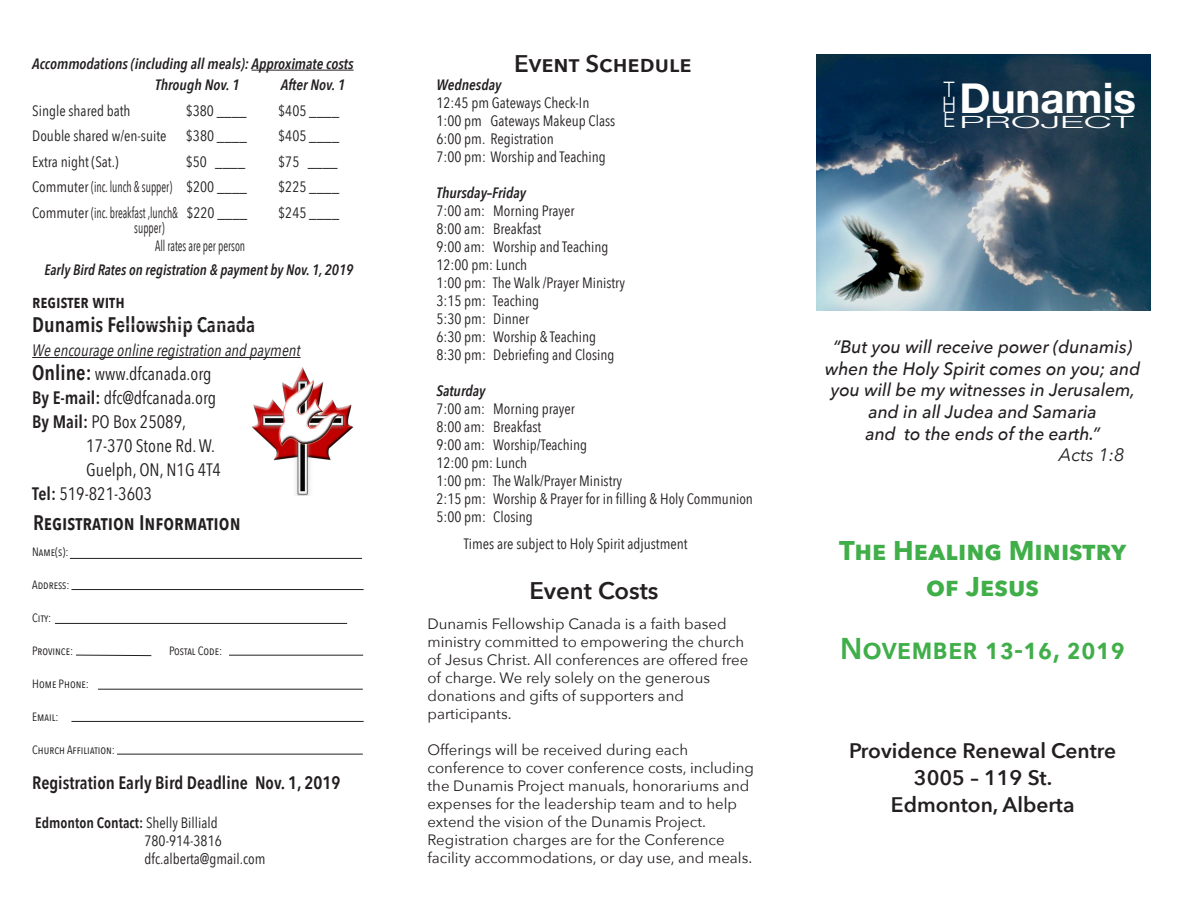
<style>
.page{position:relative;width:1188px;height:918px;background:#fff}
.page>*{position:absolute;margin:0;border:0;box-sizing:border-box;transform-origin:0 0}
.t1{font:700 42px "Helvetica Neue";color:#fff}
.t2{font:600 30px "Avenir Next";color:#40ae49;scale:.95 1}
.t3{font:700 27px "Avenir Next";color:#40ae49}
.t4{font:600 24px "Avenir Next";color:#231f20}
.t5{font:300 21.3px "Helvetica Neue";color:#fff;scale:.9 1}
.t6{font:600 21px "Avenir Next";color:#231f20}
.t7{font:600 21px "Avenir Next Condensed";color:#231f20}
.t8{font:italic 500 18px/21.6px "Avenir Next";color:#231f20;text-align:center}
.t9{font:18px "Avenir Next Condensed";color:#231f20}
.t10{font:600 18px "Avenir Next Condensed";color:#231f20}
.t11{font:italic 18px "Avenir Next";color:#231f20}
.t12{font:300 16.8px "Helvetica Neue";color:#fff;scale:2.36 1}
.t13{font:italic 16.5px "Avenir Next Condensed";color:#231f20}
.t14{font:15px "Avenir Next Condensed";color:#231f20}
.t15{font:15px/18px "Avenir Next";color:#231f20}
.t16{font:italic 600 15px "Avenir Next Condensed";color:#231f20}
.t17{font:italic 600 15px "Avenir Next Condensed";color:#231f20;scale:.95 1}
.t18{font:600 15px "Avenir Next Condensed";color:#231f20}
.t19{font:15px "Avenir Next Condensed";color:#231f20;scale:.75 1}
.t20{font:12px "Avenir Next Condensed";color:#231f20}
.s1{font-weight:600;font-size:21px}
.s2{font-weight:600}
.s3{font-weight:400}
</style>
<div class="page">
<img style="left:251px;top:367px;width:103px;height:129px">
<hr style="left:32px;top:357px;width:269px;height:1px;background:#231f20">
<img style="left:816px;top:54px;width:334px;height:257px">
<hr style="left:252px;top:70px;width:102px;height:1px;background:#231f20">
<hr style="left:55px;top:623px;width:292px;height:1px;background:#231f20">
<hr style="left:70px;top:558px;width:292px;height:1px;background:#231f20">
<hr style="left:71px;top:589px;width:293px;height:1px;background:#231f20">
<hr style="left:71px;top:721px;width:293px;height:1px;background:#231f20">
<svg style="left:76px;top:655px;width:76px;height:1px"></svg>
<hr style="left:229px;top:655px;width:134px;height:1px;background:#231f20">
<hr style="left:98px;top:689px;width:265px;height:1px;background:#231f20">
<hr style="left:117px;top:754px;width:246px;height:1px;background:#231f20">
<p class="t16" style="left:32px;top:55px;width:323px">Accommodations (including all meals): Approximate costs</p>
<p class="t16" style="left:155px;top:76px;width:86px">Through Nov. 1</p>
<p class="t16" style="left:281px;top:76px;width:66px">After Nov. 1</p>
<p class="t14" style="left:32px;top:97px;width:100px">Single shared bath</p>
<p class="t14" style="left:186px;top:97px;width:62px">$380 ____</p>
<p class="t14" style="left:278px;top:97px;width:62px">$405 ____</p>
<p class="t14" style="left:32px;top:123px;width:136px">Double shared w/en-suite</p>
<p class="t14" style="left:186px;top:123px;width:62px">$380 ____</p>
<p class="t14" style="left:278px;top:123px;width:62px">$405 ____</p>
<p class="t14" style="left:32px;top:148px;width:88px">Extra night (Sat.)</p>
<p class="t14" style="left:186px;top:148px;width:61px">$50 ____</p>
<p class="t14" style="left:278px;top:148px;width:61px">$75 ____</p>
<p class="t14" style="left:32px;top:174px;width:216px">Commuter (inc. lunch &amp; supper) $200 ____</p>
<p class="t14" style="left:278px;top:174px;width:62px">$225 ____</p>
<p class="t14" style="left:32px;top:199px;width:217px">Commuter (inc. breakfast ,lunch&amp; $220 ____</p>
<p class="t14" style="left:278px;top:199px;width:62px">$245 ____</p>
<p class="t19" style="left:134px;top:214px;width:42px">supper)</p>
<p class="t19" style="left:155px;top:232px;width:122px">All rates are per person</p>
<p class="t17" style="left:44px;top:260px;width:326px">Early Bird Rates on registration &amp; payment by Nov. 1, 2019</p>
<p class="t10" style="left:32px;top:286px;width:94px">register with</p>
<p class="t7" style="left:32px;top:307px;width:225px">Dunamis Fellowship Canada</p>
<p class="t13" style="left:32px;top:341px;width:270px">We encourage online registration and payment</p>
<p class="t9" style="left:32px;top:359px;width:181px"><span class="s1">Online:</span> www.dfcanada.org</p>
<p class="t9" style="left:32px;top:383px;width:186px"><span class="s2">By E-mail:</span> dfc@dfcanada.org</p>
<p class="t9" style="left:32px;top:407px;width:155px"><span class="s2">By Mail:</span> PO Box 25089,</p>
<p class="t9" style="left:86px;top:431px;width:130px">17-370 Stone Rd. W.</p>
<p class="t9" style="left:86px;top:455px;width:136px">Guelph, ON, N1G 4T4</p>
<p class="t9" style="left:32px;top:479px;width:121px"><span class="s2">Tel:</span> 519-821-3603</p>
<p class="t7" style="left:33px;top:505px;width:209px">Registration Information</p>
<p class="t20" style="left:32px;top:542px;width:38px">Name(s):</p>
<p class="t20" style="left:32px;top:575px;width:39px">Address:</p>
<p class="t20" style="left:32px;top:608px;width:21px">City:</p>
<p class="t20" style="left:32px;top:641px;width:43px">Province:</p>
<p class="t20" style="left:169px;top:641px;width:55px">Postal Code:</p>
<p class="t20" style="left:32px;top:674px;width:58px">Home Phone:</p>
<p class="t20" style="left:32px;top:707px;width:28px">Email:</p>
<p class="t20" style="left:32px;top:740px;width:84px">Church Affiliation:</p>
<p class="t10" style="left:32px;top:768px;width:310px">Registration Early Bird Deadline Nov. 1, 2019</p>
<p class="t18" style="left:35px;top:809px;width:184px">Edmonton Contact: <span class="s3">Shelly Billiald</span></p>
<p class="t14" style="left:145px;top:827px;width:79px">780-914-3816</p>
<p class="t14" style="left:145px;top:845px;width:122px">dfc.alberta@gmail.com</p>
<p class="t4" style="left:514px;top:43px;width:179px">Event Schedule</p>
<p class="t16" style="left:436px;top:76px;width:66px">Wednesday</p>
<p class="t14" style="left:436px;top:90px;width:154px">12:45 pm Gateways Check-In</p>
<p class="t14" style="left:436px;top:108px;width:180px">1:00 pm Gateways Makeup Class</p>
<p class="t14" style="left:436px;top:126px;width:119px">6:00 pm. Registration</p>
<p class="t14" style="left:436px;top:144px;width:171px">7:00 pm: Worship and Teaching</p>
<p class="t16" style="left:436px;top:184px;width:91px">Thursday–Friday</p>
<p class="t14" style="left:436px;top:198px;width:140px">7:00 am: Morning Prayer</p>
<p class="t14" style="left:436px;top:216px;width:106px">8:00 am: Breakfast</p>
<p class="t14" style="left:436px;top:234px;width:174px">9:00 am: Worship and Teaching</p>
<p class="t14" style="left:436px;top:252px;width:92px">12:00 pm: Lunch</p>
<p class="t14" style="left:436px;top:270px;width:190px">1:00 pm: The Walk /Prayer Ministry</p>
<p class="t14" style="left:436px;top:288px;width:104px">3:15 pm: Teaching</p>
<p class="t14" style="left:436px;top:306px;width:94px">5:30 pm: Dinner</p>
<p class="t14" style="left:436px;top:324px;width:161px">6:30 pm: Worship &amp; Teaching</p>
<p class="t14" style="left:436px;top:342px;width:180px">8:30 pm: Debriefing and Closing</p>
<p class="t16" style="left:436px;top:382px;width:50px">Saturday</p>
<p class="t14" style="left:436px;top:396px;width:140px">7:00 am: Morning prayer</p>
<p class="t14" style="left:436px;top:414px;width:106px">8:00 am: Breakfast</p>
<p class="t14" style="left:436px;top:432px;width:152px">9:00 am: Worship/Teaching</p>
<p class="t14" style="left:436px;top:450px;width:92px">12:00 pm: Lunch</p>
<p class="t14" style="left:436px;top:468px;width:187px">1:00 pm: The Walk/Prayer Ministry</p>
<p class="t14" style="left:436px;top:486px;width:318px">2:15 pm: Worship &amp; Prayer for in filling &amp; Holy Communion</p>
<p class="t14" style="left:436px;top:504px;width:98px">5:00 pm: Closing</p>
<p class="t14" style="left:464px;top:531px;width:225px">Times are subject to Holy Spirit adjustment</p>
<p class="t4" style="left:529px;top:570px;width:131px">Event Costs</p>
<p class="t15" style="left:428px;top:614px;width:322px">Dunamis Fellowship Canada is a faith based ministry committed to empowering the church of Jesus Christ. All conferences are offered free of charge. We rely solely on the generous</p>
<p class="t15" style="left:428px;top:686px;width:258px">donations and gifts of supporters and</p>
<p class="t15" style="left:428px;top:704px;width:86px">participants.</p>
<p class="t15" style="left:428px;top:740px;width:262px">Offerings will be received during each</p>
<p class="t15" style="left:428px;top:758px;width:328px">conference to cover conference costs, including the Dunamis Project manuals, honorariums and expenses for the leadership team and to help extend the vision of the Dunamis Project.</p>
<p class="t15" style="left:428px;top:830px;width:299px">Registration charges are for the Conference</p>
<p class="t15" style="left:428px;top:848px;width:326px">facility accommodations, or day use, and meals.</p>
<p class="t5" style="left:944px;top:73px;width:13px">T</p>
<p class="t5" style="left:942px;top:88px;width:16px">H</p>
<p class="t5" style="left:943px;top:103px;width:14px">E</p>
<p class="t1" style="left:960px;top:65px;width:178px">Dunamis</p>
<p class="t12" style="left:960px;top:108px;width:75px">PROJECT</p>
<p class="t8" style="left:825px;top:335px;width:317px">“But you will receive power (dunamis) when the Holy Spirit comes on you; and you will be my witnesses in Jerusalem, and in all Judea and Samaria</p>
<p class="t8" style="left:865px;top:422px;width:236px">and to the ends of the earth.”</p>
<p class="t11" style="left:1059px;top:440px;width:67px">Acts 1:8</p>
<p class="t3" style="left:839px;top:527px;width:289px">The Healing Ministry</p>
<p class="t3" style="left:926px;top:563px;width:115px">of Jesus</p>
<p class="t2" style="left:840px;top:623px;width:301px">November 13-16, 2019</p>
<p class="t6" style="left:849px;top:733px;width:269px">Providence Renewal Centre</p>
<p class="t6" style="left:914px;top:760px;width:140px">3005 – 119 St.</p>
<p class="t6" style="left:891px;top:787px;width:185px">Edmonton, Alberta</p>
</div>
